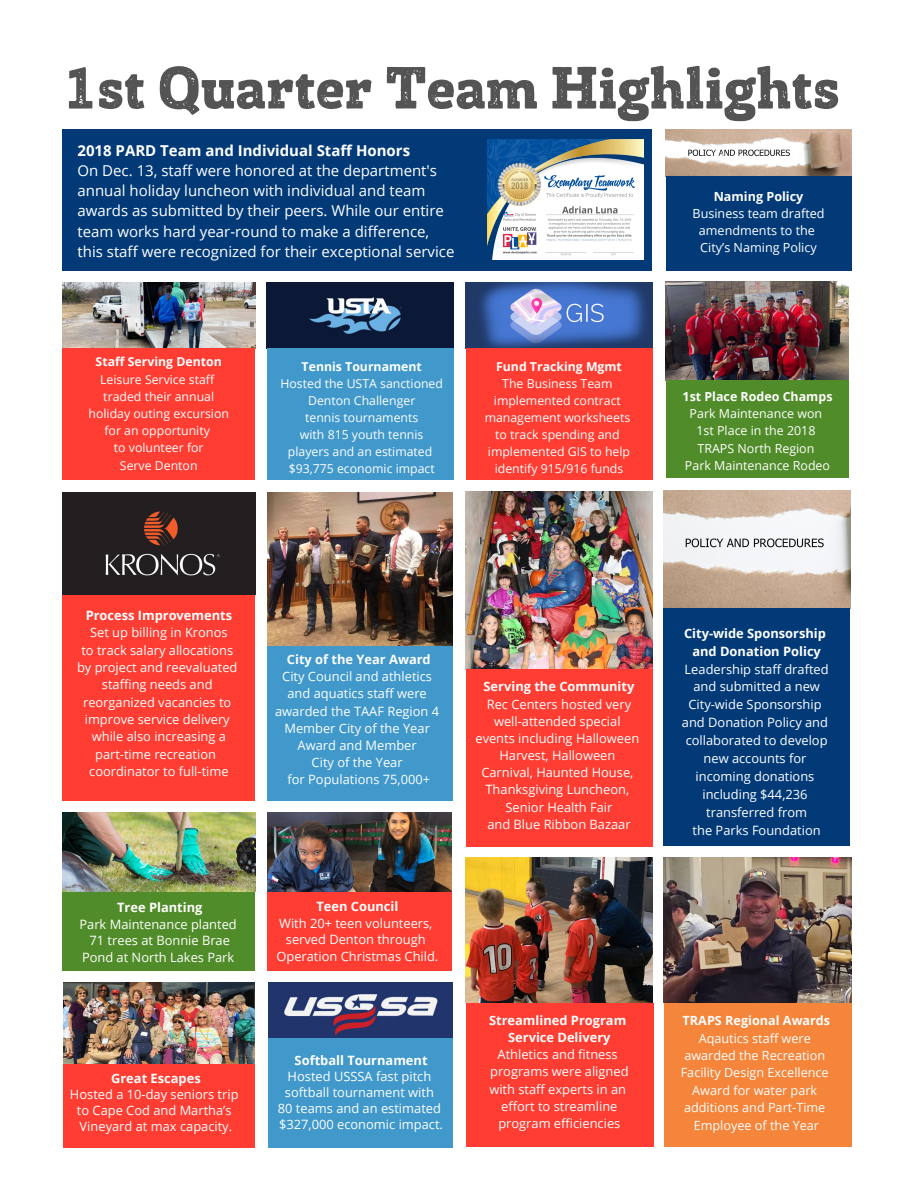
<style>
.page{position:relative;width:918px;height:1188px;background:#fff}
.page>*{position:absolute;margin:0;border:0;box-sizing:border-box;transform-origin:0 0}
.t1{font:57px "Posterizer KG Rough";color:#545454}
.t2{font:15px/20.2px "Open Sans";color:#fff}
.t3{font:700 15px "Open Sans";color:#fff}
.t4{font:12.9px/17.2px "Open Sans";color:#fff;text-align:center}
.t5{font:700 12.9px/17.2px "Open Sans";color:#fff;text-align:center}
.t6{font:12.6px/17.4px "Open Sans";color:#fff;text-align:center}
.t7{font:700 12.6px "Open Sans";color:#fff}
.t8{font:12.45px/17.4px "Open Sans";color:#fff;text-align:center}
.t9{font:700 12.45px "Open Sans";color:#fff}
.t10{font:12.3px/17px "Open Sans";color:#fff;text-align:center}
.t11{font:700 12.3px "Open Sans";color:#fff}
</style>
<div class="page">
<img style="left:466px;top:492px;width:186px;height:177px">
<div style="left:466px;top:669px;width:186px;height:178px;background:#ff3d32"></div>
<img style="left:267px;top:492px;width:186px;height:154px">
<div style="left:267px;top:646px;width:186px;height:154px;background:#4098cb"></div>
<img style="left:267px;top:282px;width:187px;height:66px">
<div style="left:267px;top:348px;width:187px;height:132px;background:#4098cb"></div>
<img style="left:268px;top:983px;width:184px;height:55px">
<div style="left:268px;top:1038px;width:185px;height:109px;background:#4098cb"></div>
<img style="left:63px;top:812px;width:192px;height:80px">
<div style="left:63px;top:892px;width:192px;height:79px;background:#508c29"></div>
<img style="left:267px;top:813px;width:185px;height:80px">
<div style="left:267px;top:893px;width:185px;height:78px;background:#ff3d32"></div>
<img style="left:63px;top:982px;width:192px;height:82px">
<div style="left:63px;top:1064px;width:192px;height:83px;background:#ff3d32"></div>
<img style="left:666px;top:281px;width:182px;height:99px">
<div style="left:666px;top:380px;width:182px;height:98px;background:#508c29"></div>
<img style="left:466px;top:858px;width:187px;height:145px">
<div style="left:466px;top:1003px;width:188px;height:144px;background:#ff3d32"></div>
<img style="left:466px;top:282px;width:186px;height:66px">
<div style="left:466px;top:348px;width:186px;height:132px;background:#ff3d32"></div>
<img style="left:63px;top:492px;width:192px;height:103px">
<div style="left:63px;top:595px;width:192px;height:205px;background:#ff3d32"></div>
<img style="left:663px;top:491px;width:187px;height:118px">
<div style="left:663px;top:609px;width:187px;height:237px;background:#023a77"></div>
<img style="left:666px;top:129px;width:186px;height:48px">
<div style="left:666px;top:177px;width:186px;height:94px;background:#023a77"></div>
<img style="left:664px;top:858px;width:188px;height:145px">
<div style="left:664px;top:1003px;width:188px;height:144px;background:#f5853b"></div>
<div style="left:62px;top:129px;width:590px;height:142px;background:#023a77"></div>
<img style="left:487px;top:140px;width:157px;height:120px">
<img style="left:63px;top:282px;width:192px;height:67px">
<div style="left:63px;top:349px;width:192px;height:131px;background:#ff3d32"></div>
<h1 class="t1" style="left:63px;top:66px;width:778px">1st Quarter Team Highlights</h1>
<p class="t3" style="left:78px;top:140px;width:334px">2018 PARD Team and Individual Staff Honors</p>
<p class="t2" style="left:78px;top:160px;width:378px">On Dec. 13, staff were honored at the department's annual holiday luncheon with individual and team awards as submitted by their peers. While our entire team works hard year-round to make a difference, this staff were recognized for their exceptional service</p>
<p class="t11" style="left:96px;top:353px;width:128px">Staff Serving Denton</p>
<p class="t10" style="left:89px;top:370px;width:142px">Leisure Service staff traded their annual holiday outing excursion for an opportunity<br>to volunteer for<br>Serve Denton</p>
<p class="t11" style="left:302px;top:358px;width:122px">Tennis Tournament</p>
<p class="t10" style="left:280px;top:375px;width:164px">Hosted the USTA sanctioned<br>Denton Challenger<br>tennis tournaments<br>with 815 youth tennis players and an estimated $93,775 economic impact</p>
<p class="t11" style="left:496px;top:358px;width:127px">Fund Tracking Mgmt</p>
<p class="t10" style="left:485px;top:375px;width:147px">The Business Team implemented contract management worksheets to track spending and implemented GIS to help identify 915/916 funds</p>
<p class="t7" style="left:714px;top:188px;width:91px">Naming Policy</p>
<p class="t6" style="left:693px;top:205px;width:133px;line-height:16.8px">Business team drafted amendments to the<br>City’s Naming Policy</p>
<p class="t9" style="left:683px;top:387px;width:151px">1st Place Rodeo Champs</p>
<p class="t8" style="left:685px;top:404px;width:147px">Park Maintenance won<br>1st Place in the 2018<br>TRAPS North Region<br>Park Maintenance Rodeo</p>
<p class="t5" style="left:86px;top:606px;width:148px">Process Improvements</p>
<p class="t4" style="left:77px;top:623px;width:162px">Set up billing in Kronos<br>to track salary allocations by project and reevaluated staffing needs and reorganized vacancies to improve service delivery while also increasing a part-time recreation coordinator to full-time</p>
<p class="t5" style="left:684px;top:624px;width:143px;line-height:17.9px">City-wide Sponsorship and Donation Policy</p>
<p class="t5" style="left:287px;top:650px;width:145px">City of the Year Award</p>
<p class="t4" style="left:275px;top:668px;width:166px">City Council and athletics and aquatics staff were awarded the TAAF Region 4<br>Member City of the Year<br>Award and Member<br>City of the Year<br>for Populations 75,000+</p>
<p class="t4" style="left:682px;top:660px;width:148px;line-height:17.9px">Leadership staff drafted and submitted a new<br>City-wide Sponsorship and Donation Policy and collaborated to develop new accounts for incoming donations including $44,236 transferred from<br>the Parks Foundation</p>
<p class="t5" style="left:484px;top:678px;width:152px">Serving the Community</p>
<p class="t4" style="left:475px;top:695px;width:165px">Rec Centers hosted very well-attended special events including Halloween<br>Harvest, Halloween<br>Carnival, Haunted House,<br>Thanksgiving Luncheon,<br>Senior Health Fair<br>and Blue Ribbon Bazaar</p>
<p class="t5" style="left:117px;top:898px;width:87px">Tree Planting</p>
<p class="t4" style="left:80px;top:915px;width:159px;line-height:16.6px">Park Maintenance planted<br>71 trees at Bonnie Brae<br>Pond at North Lakes Park</p>
<p class="t5" style="left:111px;top:1069px;width:91px">Great Escapes</p>
<p class="t4" style="left:70px;top:1086px;width:170px;line-height:15.9px">Hosted a 10-day seniors trip to Cape Cod and Martha’s<br>Vineyard at max capacity.</p>
<p class="t5" style="left:316px;top:897px;width:83px">Teen Council</p>
<p class="t4" style="left:276px;top:914px;width:163px;line-height:16.5px">With 20+ teen volunteers, served Denton through<br>Operation Christmas Child.</p>
<p class="t5" style="left:295px;top:1052px;width:135px">Softball Tournament</p>
<p class="t4" style="left:278px;top:1068px;width:167px;line-height:15.9px">Hosted USSSA fast pitch softball tournament with<br>80 teams and an estimated $327,000 economic impact.</p>
<p class="t5" style="left:489px;top:1011px;width:139px">Streamlined Program<br>Service Delivery</p>
<p class="t4" style="left:489px;top:1045px;width:141px">Athletics and fitness programs were aligned with staff experts in an effort to streamline program efficiencies</p>
<p class="t7" style="left:683px;top:1012px;width:149px">TRAPS Regional Awards</p>
<p class="t6" style="left:681px;top:1029px;width:149px">Aqautics staff were awarded the Recreation<br>Facility Design Excellence<br>Award for water park additions and Part-Time<br>Employee of the Year</p>
</div>
